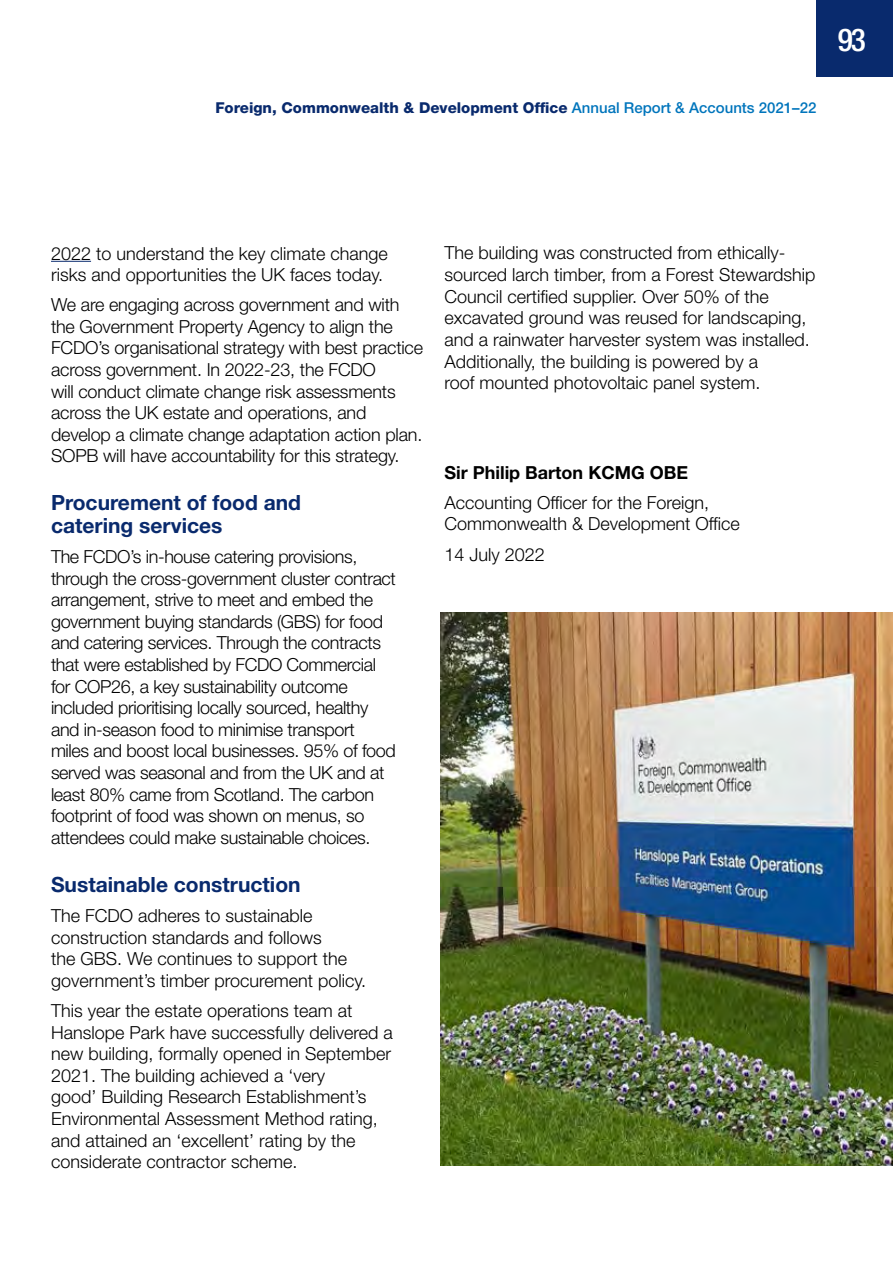
<style>
.page{position:relative;width:893px;height:1263px;background:#fff}
.page>*{position:absolute;margin:0;border:0;box-sizing:border-box;transform-origin:0 0}
.t1{font:500 condensed 31.5px "Helvetica Neue LT Std";color:#fff}
.L4_Sub-subheader{font:700 21px/22.5px "Helvetica Neue LT Std";color:#092a6d}
.t2{font:300 18px/21.6px "Helvetica Neue LT Std";letter-spacing:-.01em;color:#000}
.t3{font:700 18px "Helvetica Neue LT Std";color:#000}
.t4{font:800 15px "Helvetica Neue LT Std";color:#092a6d}
.s1{font-weight:500;color:#0075bc}
</style>
<div class="page">
<div style="left:816px;top:0;width:77px;height:77px;background:#092a6d"></div>
<hr style="left:51px;top:261px;width:40px;height:1px;background:#092a6d">
<img style="left:440px;top:612px;width:453px;height:553px">
<p class="t4" style="left:215px;top:99px;width:602px">Foreign, Commonwealth &amp; Development Office <span class="s1">Annual Report &amp; Accounts 2021–22</span></p>
<h1 class="t1" style="left:838px;top:21px;width:30px">93</h1>
<p class="t2" style="left:51px;top:242px;width:338px">2022 to understand the key climate change risks and opportunities the UK faces today.</p>
<p class="t2" style="left:51px;top:294px;width:374px">We are engaging across government and with the Government Property Agency to align the FCDO’s organisational strategy with best practice across government. In 2022-23, the FCDO<br>will conduct climate change risk assessments across the UK estate and operations, and develop a climate change adaptation action plan.<br>SOPB will have accountability for this strategy.</p>
<h4 class="L4_Sub-subheader" style="left:51px;top:491px;width:252px">Procurement of food and catering services</h4>
<p class="t2" style="left:51px;top:545px;width:346px">The FCDO’s in-house catering provisions, through the cross-government cluster contract arrangement, strive to meet and embed the government buying standards (GBS) for food and catering services. Through the contracts that were established by FCDO Commercial for COP26, a key sustainability outcome included prioritising locally sourced, healthy and in-season food to minimise transport miles and boost local businesses. 95% of food served was seasonal and from the UK and at least 80% came from Scotland. The carbon footprint of food was shown on menus, so attendees could make sustainable choices.</p>
<h4 class="L4_Sub-subheader" style="left:51px;top:873px;width:251px">Sustainable construction</h4>
<p class="t2" style="left:51px;top:904px;width:317px">The FCDO adheres to sustainable construction standards and follows<br>the GBS. We continues to support the government’s timber procurement policy.</p>
<p class="t2" style="left:51px;top:999px;width:343px">This year the estate operations team at Hanslope Park have successfully delivered a new building, formally opened in September 2021. The building achieved a ‘very<br>good’ Building Research Establishment’s Environmental Assessment Method rating, and attained an ‘excellent’ rating by the considerate contractor scheme.</p>
<p class="t2" style="left:444px;top:242px;width:373px">The building was constructed from ethically&shy;sourced larch timber, from a Forest Stewardship Council certified supplier. Over 50% of the excavated ground was reused for landscaping, and a rainwater harvester system was installed.<br>Additionally, the building is powered by a<br>roof mounted photovoltaic panel system.</p>
<p class="t3" style="left:444px;top:461px;width:245px">Sir Philip Barton KCMG OBE</p>
<p class="t2" style="left:444px;top:491px;width:297px">Accounting Officer for the Foreign,<br>Commonwealth &amp; Development Office</p>
<p class="t2" style="left:444px;top:543px;width:102px">14 July 2022</p>
</div>
